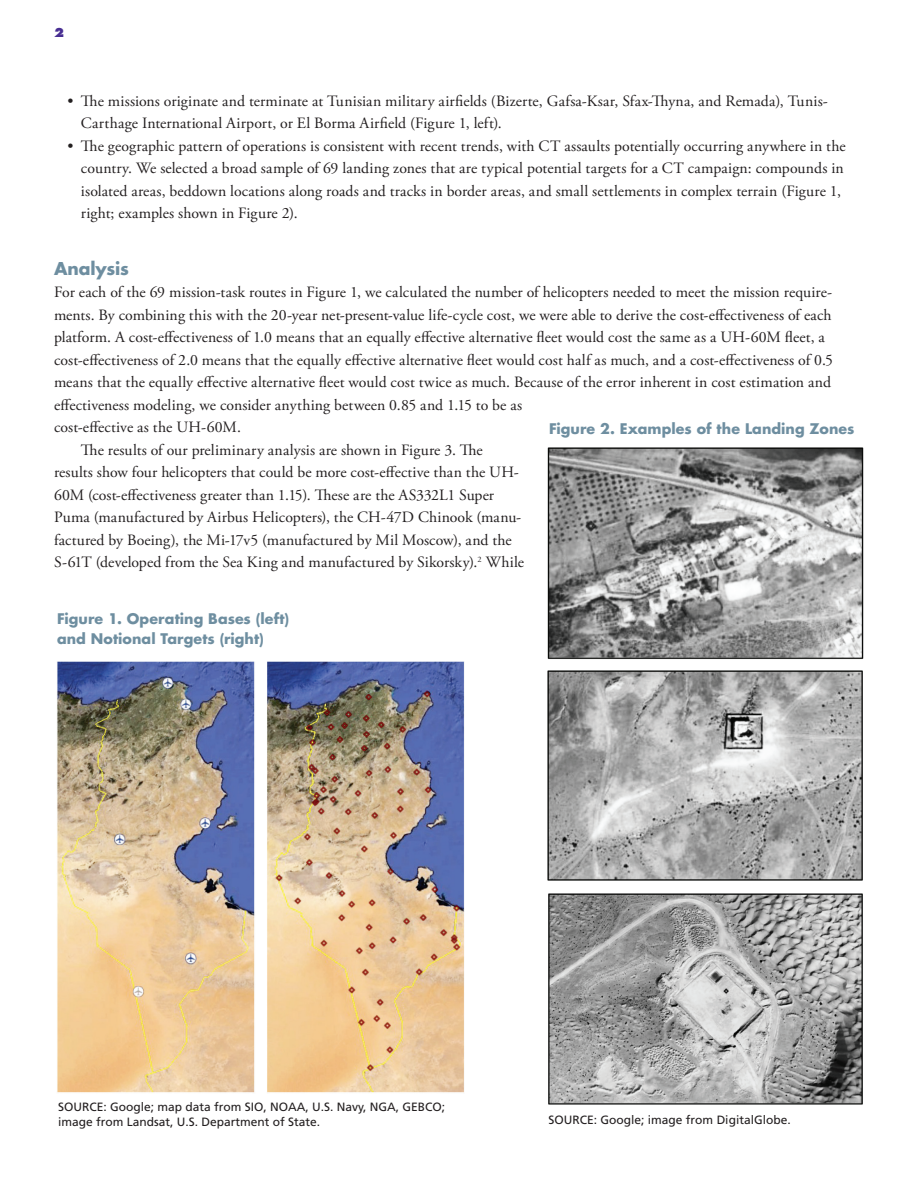
<style>
.page{position:relative;width:918px;height:1188px;background:#fff}
.page>*{position:absolute;margin:0;border:0;box-sizing:border-box;transform-origin:0 0}
.t1{font:700 17.25px "Futura Std";letter-spacing:-.005em;color:#6e8ea0}
.t2{font:15.75px/22.5px "Adobe Garamond Pro";letter-spacing:.005em;color:#231f20}
.t3{font:700 14.25px/20.2px "Futura Std";letter-spacing:.005em;color:#6e8ea0}
.t4{font:12px/14.4px "Frutiger LT Std";color:#231f20}
.t5{font:800 12px "Futura Std";color:#482e92}
</style>
<div class="page">
<img style="left:57px;top:662px;width:407px;height:431px">
<img style="left:548px;top:447px;width:315px;height:658px">
<p class="t5" style="left:54px;top:25px;width:11px">2</p>
<p class="t2" style="left:81px;top:90px;width:748px;text-indent:-13px">• The missions originate and terminate at Tunisian military airfields (Bizerte, Gafsa-Ksar, Sfax-Thyna, and Remada), Tunis-<br>Carthage International Airport, or El Borma Airfield (Figure 1, left).</p>
<p class="t2" style="left:81px;top:135px;width:766px;text-indent:-13px">• The geographic pattern of operations is consistent with recent trends, with CT assaults potentially occurring anywhere in the country. We selected a broad sample of 69 landing zones that are typical potential targets for a CT campaign: compounds in isolated areas, beddown locations along roads and tracks in border areas, and small settlements in complex terrain (Figure 1, right; examples shown in Figure 2).</p>
<p class="t1" style="left:54px;top:257px;width:76px">Analysis</p>
<p class="t2" style="left:54px;top:281px;width:780px">For each of the 69 mission-task routes in Figure 1, we calculated the number of helicopters needed to meet the mission require-</p>
<p class="t2" style="left:54px;top:304px;width:779px">ments. By combining this with the 20-year net-present-value life-cycle cost, we were able to derive the cost-effectiveness of each</p>
<p class="t2" style="left:54px;top:326px;width:772px">platform. A cost-effectiveness of 1.0 means that an equally effective alternative fleet would cost the same as a UH-60M fleet, a</p>
<p class="t2" style="left:54px;top:349px;width:781px">cost-effectiveness of 2.0 means that the equally effective alternative fleet would cost half as much, and a cost-effectiveness of 0.5</p>
<p class="t2" style="left:54px;top:372px;width:779px">means that the equally effective alternative fleet would cost twice as much. Because of the error inherent in cost estimation and</p>
<p class="t2" style="left:54px;top:394px;width:470px">effectiveness modeling, we consider anything between 0.85 and 1.15 to be as</p>
<p class="t2" style="left:54px;top:417px;width:188px">cost-effective as the UH-60M.</p>
<p class="t2" style="left:81px;top:439px;width:403px">The results of our preliminary analysis are shown in Figure 3. The</p>
<p class="t2" style="left:54px;top:462px;width:467px">results show four helicopters that could be more cost-effective than the UH-</p>
<p class="t2" style="left:54px;top:484px;width:442px">60M (cost-effectiveness greater than 1.15). These are the AS332L1 Super</p>
<p class="t2" style="left:54px;top:507px;width:469px">Puma (manufactured by Airbus Helicopters), the CH-47D Chinook (manu-</p>
<p class="t2" style="left:54px;top:529px;width:459px">factured by Boeing), the Mi-17v5 (manufactured by Mil Moscow), and the</p>
<p class="t2" style="left:54px;top:552px;width:472px">S-61T (developed from the Sea King and manufactured by Sikorsky).<sup>2</sup> While</p>
<p class="t3" style="left:549px;top:419px;width:307px">Figure 2. Examples of the Landing Zones</p>
<p class="t3" style="left:57px;top:609px;width:234px">Figure 1. Operating Bases (left) and Notional Targets (right)</p>
<p class="t4" style="left:58px;top:1100px;width:389px">SOURCE: Google; map data from SIO, NOAA, U.S. Navy, NGA, GEBCO; image from Landsat, U.S. Department of State.</p>
<p class="t4" style="left:549px;top:1113px;width:244px">SOURCE: Google; image from DigitalGlobe.</p>
</div>
